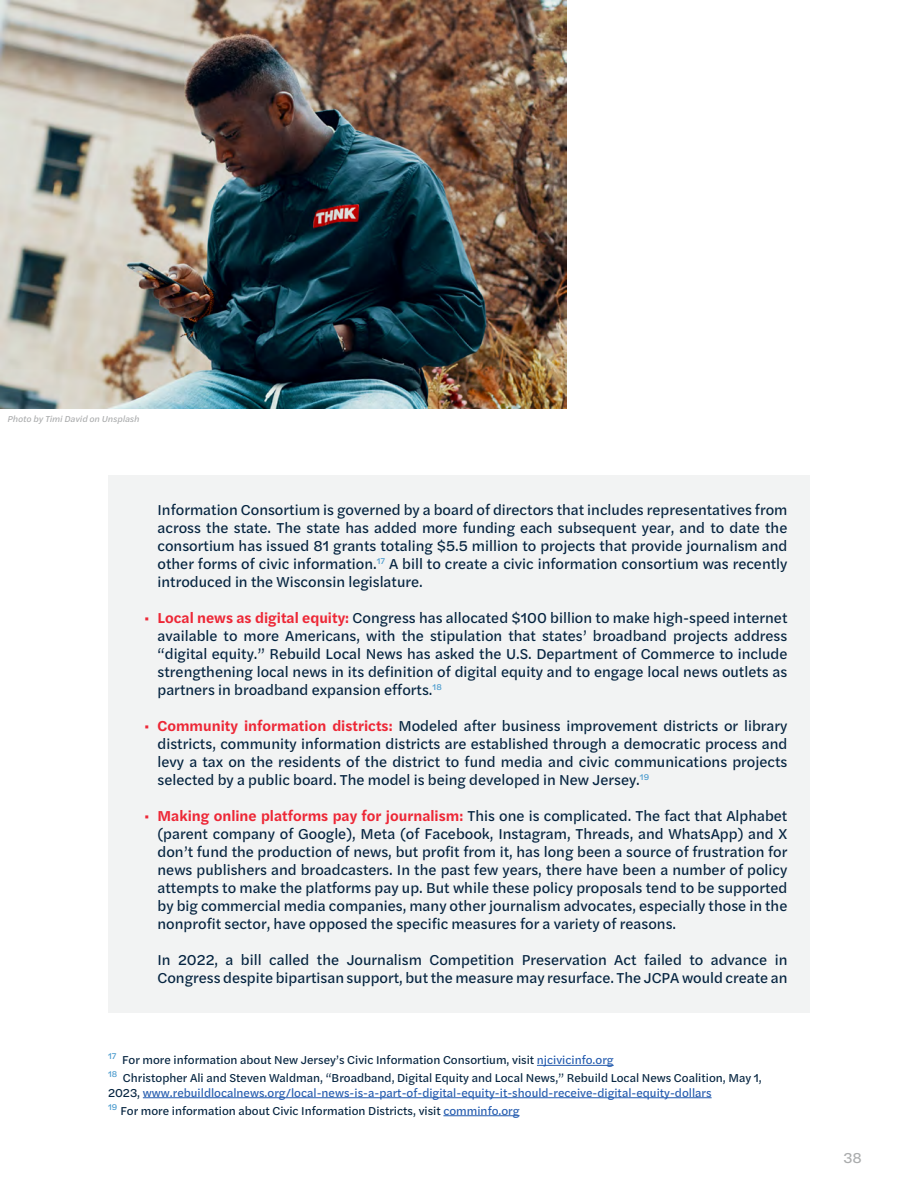
<style>
.page{position:relative;width:918px;height:1188px;background:#fff}
.page>*{position:absolute;margin:0;border:0;box-sizing:border-box;transform-origin:0 0}
.t1{font:15px/18px "Halyard Text";color:#052440;text-align:justify}
.t2{font:15px "Halyard Text";color:#aaacad}
.t3{font:12px/18px "Halyard Text";color:#052440}
.t4{font:12px/18px "Halyard Text";color:#255caf}
.t5{font:italic 9px "Halyard Text";color:#aaacad}
.s1{color:#ed2736}
.s2{font-weight:600;color:#ed2736}
.s3{color:#255caf}
.s4{color:#052440}
</style>
<div class="page">
<div style="left:108px;top:476px;width:701px;height:537px;background:#f2f3f3"></div>
<hr style="left:537px;top:1065px;width:77px;height:1px;background:#255caf">
<hr style="left:143px;top:1097px;width:569px;height:1px;background:#255caf">
<hr style="left:443px;top:1115px;width:77px;height:1px;background:#255caf">
<img style="left:0;top:0;width:567px;height:409px">
<p class="t5" style="left:8px;top:412px;width:133px">Photo by Timi David on Unsplash</p>
<p class="t1" style="left:158px;top:500px;width:631px">Information Consortium is governed by a board of directors that includes representatives from across the state. The state has added more funding each subsequent year, and to date the consortium has issued 81 grants totaling $5.5 million to projects that provide journalism and other forms of civic information.<sup>17</sup> A bill to create a civic information consortium was recently introduced in the Wisconsin legislature.</p>
<p class="t1" style="left:158px;top:608px;width:631px;text-indent:-14px"><span class="s1">•</span> <span class="s2">Local news as digital equity:</span> Congress has allocated $100 billion to make high-speed internet available to more Americans, with the stipulation that states’ broadband projects address “digital equity.” Rebuild Local News has asked the U.S. Department of Commerce to include strengthening local news in its definition of digital equity and to engage local news outlets as partners in broadband expansion efforts.<sup>18</sup></p>
<p class="t1" style="left:158px;top:716px;width:631px;text-indent:-14px"><span class="s1">•</span> <span class="s2">Community information districts:</span> Modeled after business improvement districts or library districts, community information districts are established through a democratic process and levy a tax on the residents of the district to fund media and civic communications projects selected by a public board. The model is being developed in New Jersey.<sup>19</sup></p>
<p class="t1" style="left:158px;top:806px;width:631px;text-indent:-14px"><span class="s1">•</span> <span class="s2">Making online platforms pay for journalism:</span> This one is complicated. The fact that Alphabet (parent company of Google), Meta (of Facebook, Instagram, Threads, and WhatsApp) and X don’t fund the production of news, but profit from it, has long been a source of frustration for news publishers and broadcasters. In the past few years, there have been a number of policy attempts to make the platforms pay up. But while these policy proposals tend to be supported by big commercial media companies, many other journalism advocates, especially those in the nonprofit sector, have opposed the specific measures for a variety of reasons.</p>
<p class="t1" style="left:158px;top:950px;width:631px">In 2022, a bill called the Journalism Competition Preservation Act failed to advance in<br>Congress despite bipartisan support, but the measure may resurface. The JCPA would create an</p>
<p class="t3" style="left:108px;top:1050px;width:655px"><sup>17</sup> For more information about New Jersey’s Civic Information Consortium, visit <span class="s3">njcivicinfo.org<br></span><sup>18</sup> Christopher Ali and Steven Waldman, “Broadband, Digital Equity and Local News,” Rebuild Local News Coalition, May 1,</p>
<p class="t4" style="left:108px;top:1083px;width:605px"><span class="s4">2023,</span> www.rebuildlocalnews.org/local-news-is-a-part-of-digital-equity-it-should-receive-digital-equity-dollars<br><sup>19</sup> <span class="s4">For more information about Civic Information Districts, visit</span> comminfo.org</p>
<p class="t2" style="left:843px;top:1147px;width:20px">38</p>
</div>
